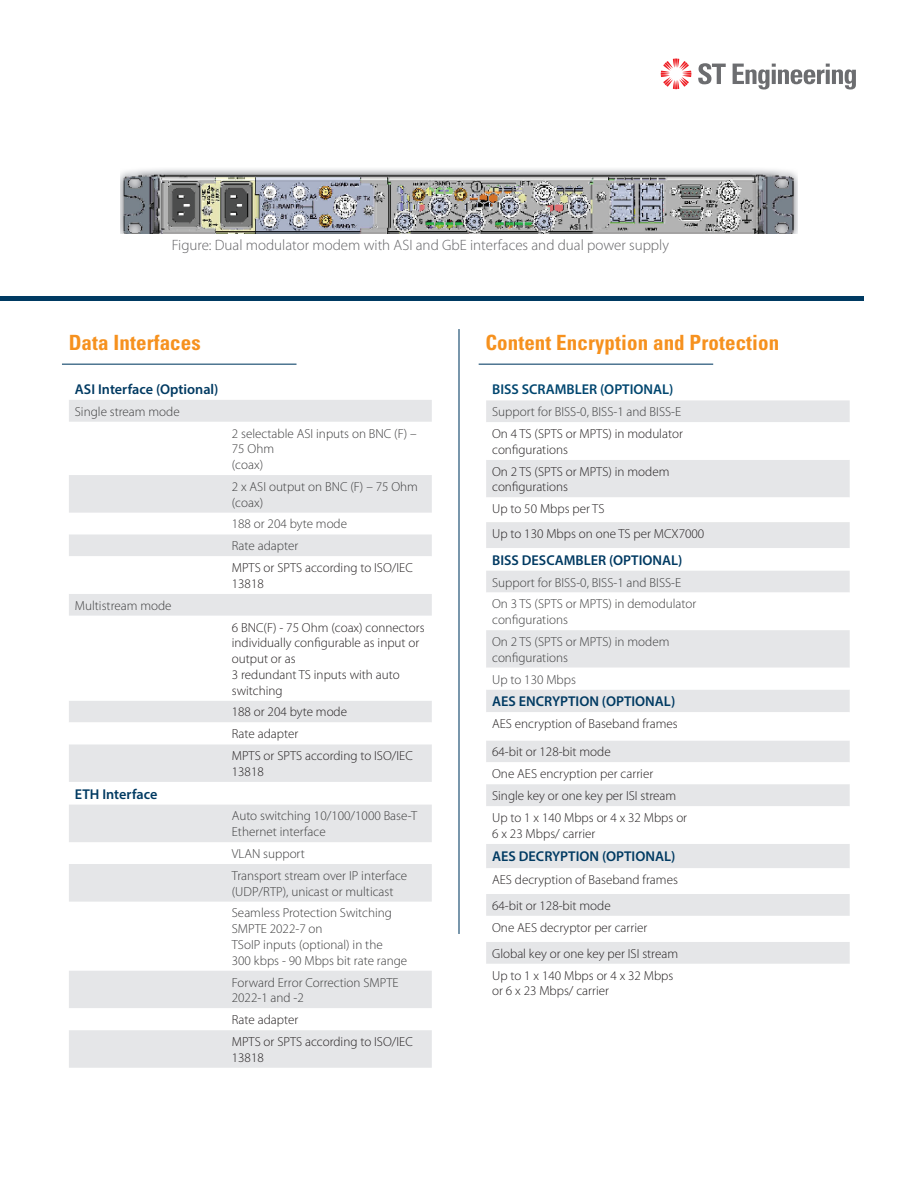
<style>
.page{position:relative;width:918px;height:1188px;background:#fff}
.page>*{position:absolute;margin:0;border:0;box-sizing:border-box;transform-origin:0 0}
.t1{font:700 condensed 21px "Univers LT Std";letter-spacing:.005em;color:#f6911e}
.t2{font:300 15px "Myriad Pro";color:#636366}
.t3{font:600 14.25px "Myriad Pro";color:#003a62}
.t4{font:600 14.25px "Myriad Pro";color:#00466f}
.t5{font:300 13.2px/15.8px "Myriad Pro";color:#231f20}
.t6{font:300 13.2px/15.8px "Myriad Pro";color:#3e3e3f}
</style>
<div class="page">
<hr style="left:62px;top:364px;width:235px;height:1px;background:#003a62">
<hr style="left:479px;top:364px;width:234px;height:1px;background:#003a62">
<div style="left:0;top:296px;width:864px;height:5px;background:#003a62"></div>
<img style="left:120px;top:171px;width:678px;height:62px">
<hr style="left:458px;top:329px;width:2px;height:605px;background:#003a62">
<svg style="left:69px;top:400px;width:363px;height:668px;fill:#e5e6e8"></svg>
<svg style="left:69px;top:556px;width:363px;height:474px"></svg>
<div style="left:486px;top:400px;width:364px;height:22px;background:#e5e6e8"></div>
<svg style="left:486px;top:460px;width:364px;height:504px;fill:#ecedee"></svg>
<svg style="left:661px;top:59px;width:30px;height:30px"></svg>
<svg style="left:698px;top:63px;width:28px;height:21px"></svg>
<svg style="left:733px;top:64px;width:123px;height:26px"></svg>
<p class="t2" style="left:172px;top:237px;width:499px">Figure: Dual modulator modem with ASI and GbE interfaces and dual power supply</p>
<h1 class="t1" style="left:69px;top:330px;width:134px">Data Interfaces</h1>
<h1 class="t1" style="left:485px;top:330px;width:295px">Content Encryption and Protection</h1>
<p class="t3" style="left:75px;top:380px;width:145px">ASI Interface (Optional)</p>
<p class="t6" style="left:75px;top:404px;width:106px">Single stream mode</p>
<p class="t6" style="left:232px;top:425px;width:186px">2 selectable ASI inputs on BNC (F) –<br>75 Ohm<br>(coax)</p>
<p class="t6" style="left:232px;top:479px;width:188px">2 x ASI output on BNC (F) – 75 Ohm (coax)</p>
<p class="t6" style="left:232px;top:513px;width:117px;line-height:21.9px">188 or 204 byte mode<br>Rate adapter</p>
<p class="t5" style="left:232px;top:560px;width:183px">MPTS or SPTS according to ISO/IEC<br>13818</p>
<p class="t6" style="left:75px;top:598px;width:98px">Multistream mode</p>
<p class="t5" style="left:232px;top:620px;width:194px">6 BNC(F) - 75 Ohm (coax) connectors individually configurable as input or output or as<br>3 redundant TS inputs with auto switching</p>
<p class="t5" style="left:232px;top:701px;width:183px;line-height:21.9px">188 or 204 byte mode<br>Rate adapter<br>MPTS or SPTS according to ISO/IEC</p>
<p class="t5" style="left:232px;top:764px;width:34px">13818</p>
<p class="t3" style="left:75px;top:785px;width:84px">ETH Interface</p>
<p class="t6" style="left:232px;top:808px;width:187px">Auto switching 10/100/1000 Base-T<br>Ethernet interface</p>
<p class="t6" style="left:232px;top:843px;width:177px;line-height:21.9px">VLAN support<br>Transport stream over IP interface</p>
<p class="t6" style="left:232px;top:880px;width:163px;line-height:21.9px">(UDP/RTP), unicast or multicast<br>Seamless Protection Switching</p>
<p class="t6" style="left:232px;top:921px;width:177px">SMPTE 2022-7 on<br>TSoIP inputs (optional) in the<br>300 kbps - 90 Mbps bit rate range</p>
<p class="t6" style="left:232px;top:974px;width:168px">Forward Error Correction SMPTE<br>2022-1 and -2</p>
<p class="t5" style="left:232px;top:1009px;width:183px;line-height:21.9px">Rate adapter<br>MPTS or SPTS according to ISO/IEC</p>
<p class="t5" style="left:232px;top:1050px;width:34px">13818</p>
<p class="t4" style="left:492px;top:381px;width:183px">BISS SCRAMBLER (OPTIONAL)</p>
<p class="t6" style="left:492px;top:404px;width:191px">Support for BISS-0, BISS-1 and BISS-E</p>
<p class="t5" style="left:492px;top:426px;width:192px">On 4 TS (SPTS or MPTS) in modulator configurations</p>
<p class="t5" style="left:492px;top:464px;width:179px">On 2 TS (SPTS or MPTS) in modem configurations</p>
<p class="t5" style="left:492px;top:497px;width:214px;line-height:24.6px">Up to 50 Mbps per TS<br>Up to 130 Mbps on one TS per MCX7000</p>
<p class="t3" style="left:492px;top:551px;width:192px">BISS DESCAMBLER (OPTIONAL)</p>
<p class="t6" style="left:492px;top:571px;width:206px;line-height:21.9px">Support for BISS-0, BISS-1 and BISS-E<br>On 3 TS (SPTS or MPTS) in demodulator</p>
<p class="t6" style="left:492px;top:609px;width:179px;line-height:21.9px">configurations<br>On 2 TS (SPTS or MPTS) in modem</p>
<p class="t6" style="left:492px;top:647px;width:85px;line-height:21.9px">configurations<br>Up to 130 Mbps</p>
<p class="t3" style="left:492px;top:692px;width:185px">AES ENCRYPTION (OPTIONAL)</p>
<p class="t5" style="left:492px;top:710px;width:187px;line-height:28.2px">AES encryption of Baseband frames<br>64-bit or 128-bit mode</p>
<p class="t5" style="left:492px;top:763px;width:197px;line-height:22px">One AES encryption per carrier<br>Single key or one key per ISI stream<br>Up to 1 x 140 Mbps or 4 x 32 Mbps or</p>
<p class="t5" style="left:492px;top:826px;width:105px">6 x 23 Mbps/ carrier</p>
<p class="t3" style="left:492px;top:847px;width:185px">AES DECRYPTION (OPTIONAL)</p>
<p class="t5" style="left:492px;top:867px;width:187px;line-height:25.7px">AES decryption of Baseband frames<br>64-bit or 128-bit mode</p>
<p class="t5" style="left:492px;top:914px;width:187px;line-height:26.1px">One AES decryptor per carrier<br>Global key or one key per ISI stream</p>
<p class="t5" style="left:492px;top:968px;width:183px">Up to 1 x 140 Mbps or 4 x 32 Mbps or 6 x 23 Mbps/ carrier</p>
</div>
